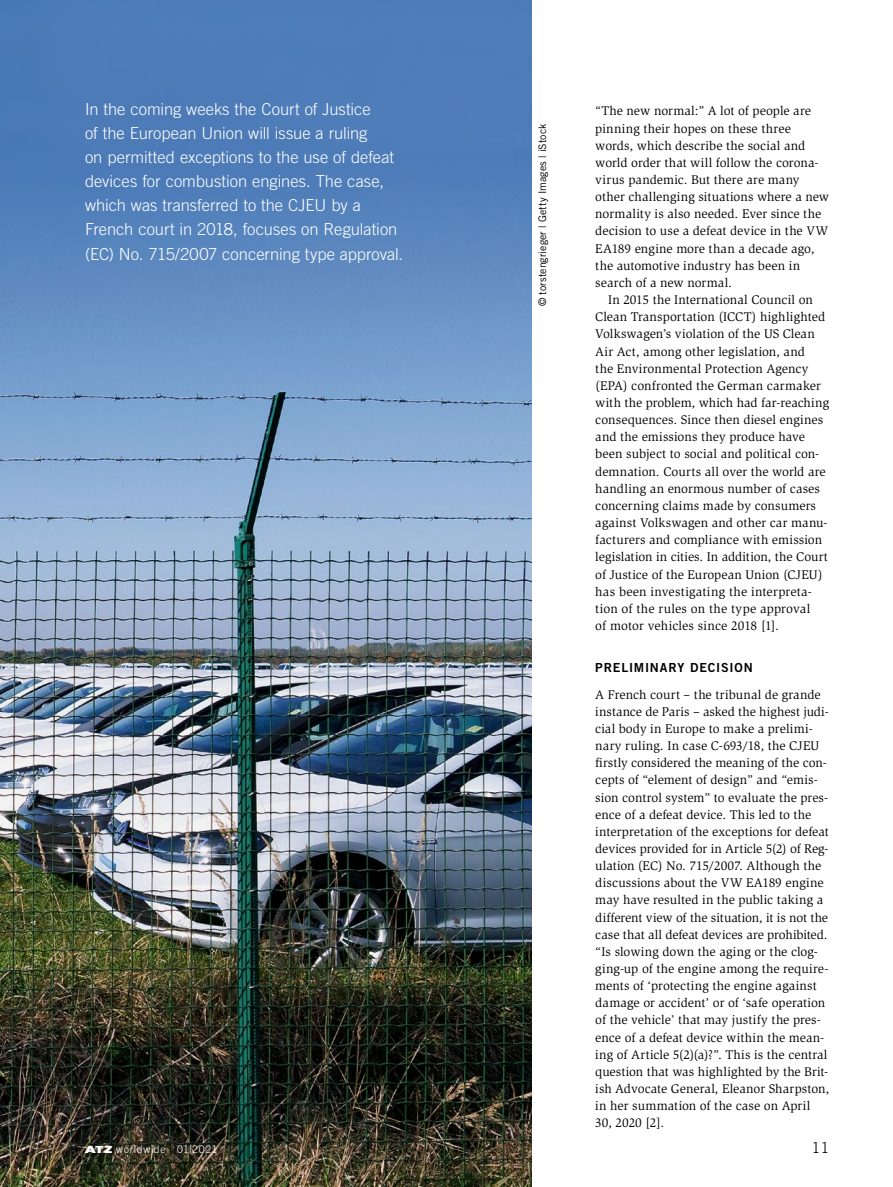
<style>
.page{position:relative;width:893px;height:1187px;background:#fff}
.page>*{position:absolute;margin:0;border:0;box-sizing:border-box;transform-origin:0 0}
.Trailer_x{font:300 16.5px "Trade Gothic LT Std";color:#fff}
.t1{font:300 15px "Trade Gothic LT Std";color:#000}
.Para_x{font:12.9px/17.1px "Slimbach Std";letter-spacing:.005em;color:#000}
.Para_Indent{font:12.9px/17.1px "Slimbach Std";letter-spacing:.005em;color:#000}
.SectionHeading_1_x{font:12.45px "Trade Gothic LT Std Bd 2";letter-spacing:.06em;color:#000}
.Image_Source_x{font:10.5px "Trade Gothic LT Std";letter-spacing:.005em;color:#000}
.t2{font:300 10.5px "Trade Gothic LT Std";letter-spacing:.06em;color:#fff}
.s1{font-family:"The Sans";font-weight:900}
</style>
<div class="page">
<img style="left:0;top:0;width:531px;height:1186px">
<p class="Trailer_x" style="left:85px;top:100px;width:287px">In the coming weeks the Court of Justice</p>
<p class="Trailer_x" style="left:85px;top:124px;width:284px">of the European Union will issue a ruling</p>
<p class="Trailer_x" style="left:85px;top:148px;width:311px">on permitted exceptions to the use of defeat</p>
<p class="Trailer_x" style="left:85px;top:172px;width:301px">devices for combustion engines. The case,</p>
<p class="Trailer_x" style="left:85px;top:196px;width:277px">which was transferred to the CJEU by a</p>
<p class="Trailer_x" style="left:85px;top:220px;width:314px">French court in 2018, focuses on Regulation</p>
<p class="Trailer_x" style="left:85px;top:244px;width:320px">(EC) No. 715/2007 concerning type approval.</p>
<p class="Image_Source_x" style="left:536px;top:306px;width:184px;rotate:-90deg">© torstengrieger | Getty Images | iStock</p>
<p class="Para_x" style="left:595px;top:103px;width:235px">“The new normal:” A lot of people are pinning their hopes on these three words, which describe the social and world order that will follow the corona&shy;virus pandemic. But there are many other challenging situations where a new normality is also needed. Ever since the decision to use a defeat device in the VW EA189 engine more than a decade ago, the automotive industry has been in search of a new normal.</p>
<p class="Para_Indent" style="left:595px;top:291px;width:235px;text-indent:13px">In 2015 the International Council on Clean Transportation (ICCT) highlighted Volkswagen’s violation of the US Clean Air Act, among other legislation, and<br>the Environmental Protection Agency (EPA) confronted the German carmaker with the problem, which had far-reaching consequences. Since then diesel engines and the emissions they produce have been subject to social and political con&shy;demnation. Courts all over the world are handling an enormous number of cases concerning claims made by consumers against Volkswagen and other car manu&shy;facturers and compliance with emission legislation in cities. In addition, the Court of Justice of the European Union (CJEU) has been investigating the interpreta-- tion of the rules on the type approval<br>of motor vehicles since 2018 [1].</p>
<p class="SectionHeading_1_x" style="left:595px;top:659px;width:159px">PRELIMINARY DECISION</p>
<p class="Para_x" style="left:595px;top:685px;width:227px">A French court – the tribunal de grande</p>
<p class="Para_x" style="left:595px;top:703px;width:235px">instance de Paris – asked the highest judi-- cial body in Europe to make a prelimi&shy;nary ruling. In case C-693/18, the CJEU firstly considered the meaning of the con&shy;cepts of “element of design” and “emis&shy;sion control system” to evaluate the pres&shy;ence of a defeat device. This led to the interpretation of the exceptions for defeat devices provided for in Article 5(2) of Reg-- ulation (EC) No. 715/2007. Although the discussions about the VW EA189 engine may have resulted in the public taking a different view of the situation, it is not the case that all defeat devices are prohibited. “Is slowing down the aging or the clog&shy;ging-up of the engine among the require&shy;ments of ‘protecting the engine against damage or accident’ or of ‘safe operation of the vehicle’ that may justify the pres&shy;ence of a defeat device within the mean&shy;ing of Article 5(2)(a)?”. This is the central</p>
<p class="Para_x" style="left:595px;top:1063px;width:235px">question that was highlighted by the Brit&shy;ish Advocate General, Eleanor Sharpston, in her summation of the case on April 30, 2020 [2].</p>
<p class="t2" style="left:85px;top:1142px;width:134px"><span class="s1">ATZ</span> worldwide 01|2021</p>
<p class="t1" style="left:812px;top:1138px;width:19px">11</p>
</div>
